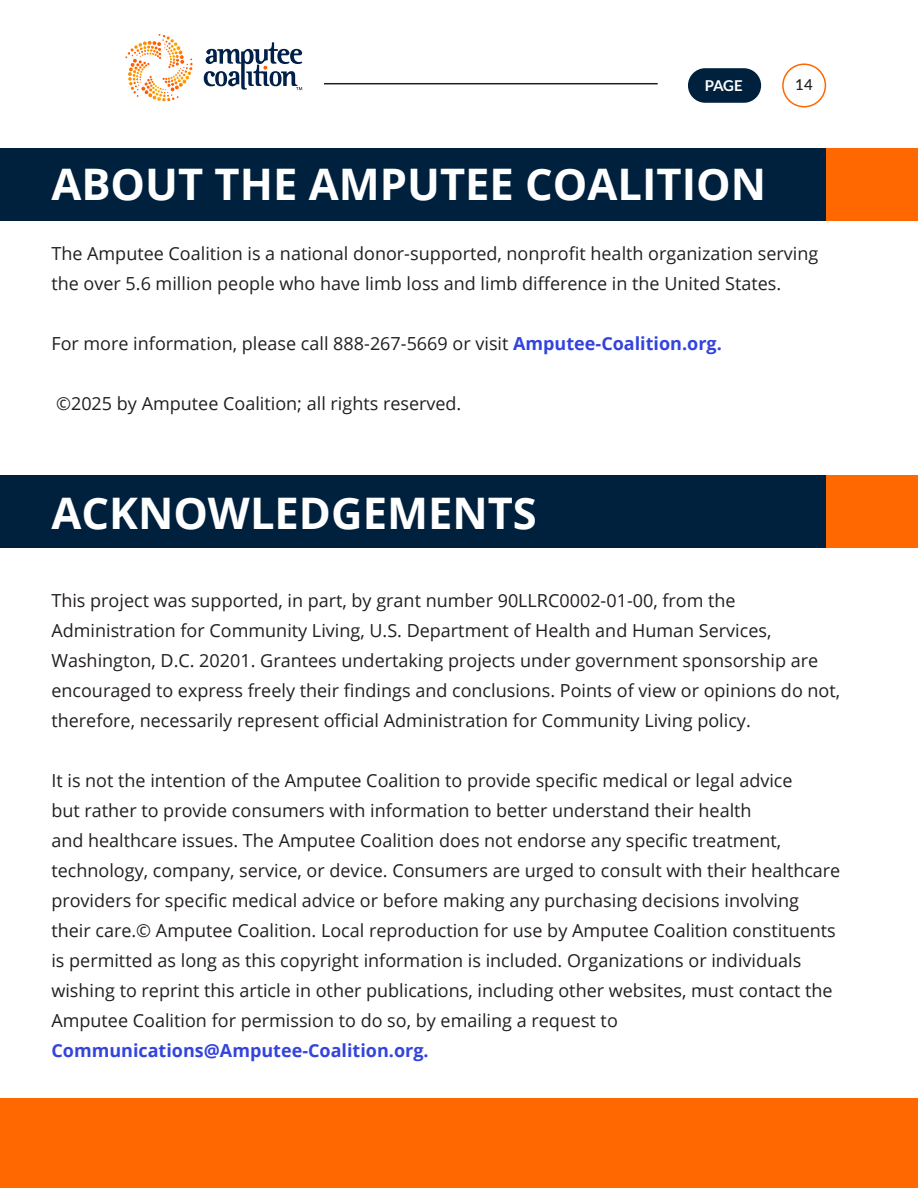
<style>
.page{position:relative;width:918px;height:1188px;background:#fff}
.page>*{position:absolute;margin:0;border:0;box-sizing:border-box;transform-origin:0 0}
.Heading_01{font:700 43.5px "Open Sans";color:#fff}
.t1{font:18px/30px "Open Sans";color:#231f20}
.t2{font:700 15px "Lato";color:#fff}
.t3{font:500 15px "Lato";color:#231f20}
.s1{font-weight:700;color:#34d}
</style>
<div class="page">
<div style="left:1px;top:148px;width:917px;height:73px;background:#00213d"></div>
<div style="left:827px;top:148px;width:91px;height:73px;background:#ff6700"></div>
<div style="left:1px;top:475px;width:917px;height:73px;background:#00213d"></div>
<div style="left:827px;top:475px;width:91px;height:73px;background:#ff6700"></div>
<div style="left:1px;top:1098px;width:917px;height:90px;background:#ff6700"></div>
<svg style="left:125px;top:34px;width:68px;height:68px"></svg>
<svg style="left:204px;top:42px;width:98px;height:48px"></svg>
<div style="left:688px;top:68px;width:73px;height:35px;background:#00213d;border-radius:17px"></div>
<div style="left:782px;top:63px;width:44px;height:44px;border:2px solid #ff6700;border-radius:50%"></div>
<hr style="left:324px;top:83px;width:334px;height:1px;background:#231f20">
<p class="t2" style="left:705px;top:77px;width:39px">PAGE</p>
<p class="t3" style="left:795px;top:74px;width:19px">14</p>
<p class="Heading_01" style="left:51px;top:154px;width:716px">ABOUT THE AMPUTEE COALITION</p>
<p class="t1" style="left:51px;top:238px;width:769px">The Amputee Coalition is a national donor-supported, nonprofit health organization serving the over 5.6 million people who have limb loss and limb difference in the United States.</p>
<p class="t1" style="left:51px;top:328px;width:672px">For more information, please call 888-267-5669 or visit <span class="s1">Amputee-Coalition.org.</span></p>
<p class="t1" style="left:56px;top:388px;width:407px">©2025 by Amputee Coalition; all rights reserved.</p>
<p class="Heading_01" style="left:51px;top:482px;width:487px">ACKNOWLEDGEMENTS</p>
<p class="t1" style="left:51px;top:585px;width:686px">This project was supported, in part, by grant number 90LLRC0002-01-00, from the</p>
<p class="t1" style="left:51px;top:615px;width:722px">Administration for Community Living, U.S. Department of Health and Human Services,</p>
<p class="t1" style="left:51px;top:645px;width:768px">Washington, D.C. 20201. Grantees undertaking projects under government sponsorship are</p>
<p class="t1" style="left:51px;top:675px;width:790px">encouraged to express freely their findings and conclusions. Points of view or opinions do not,</p>
<p class="t1" style="left:51px;top:705px;width:701px">therefore, necessarily represent official Administration for Community Living policy.</p>
<p class="t1" style="left:51px;top:765px;width:791px">It is not the intention of the Amputee Coalition to provide specific medical or legal advice<br>but rather to provide consumers with information to better understand their health<br>and healthcare issues. The Amputee Coalition does not endorse any specific treatment, technology, company, service, or device. Consumers are urged to consult with their healthcare providers for specific medical advice or before making any purchasing decisions involving their care.© Amputee Coalition. Local reproduction for use by Amputee Coalition constituents is permitted as long as this copyright information is included. Organizations or individuals wishing to reprint this article in other publications, including other websites, must contact the Amputee Coalition for permission to do so, by emailing a request to <span class="s1">Communications@Amputee-Coalition.org.</span></p>
</div>
